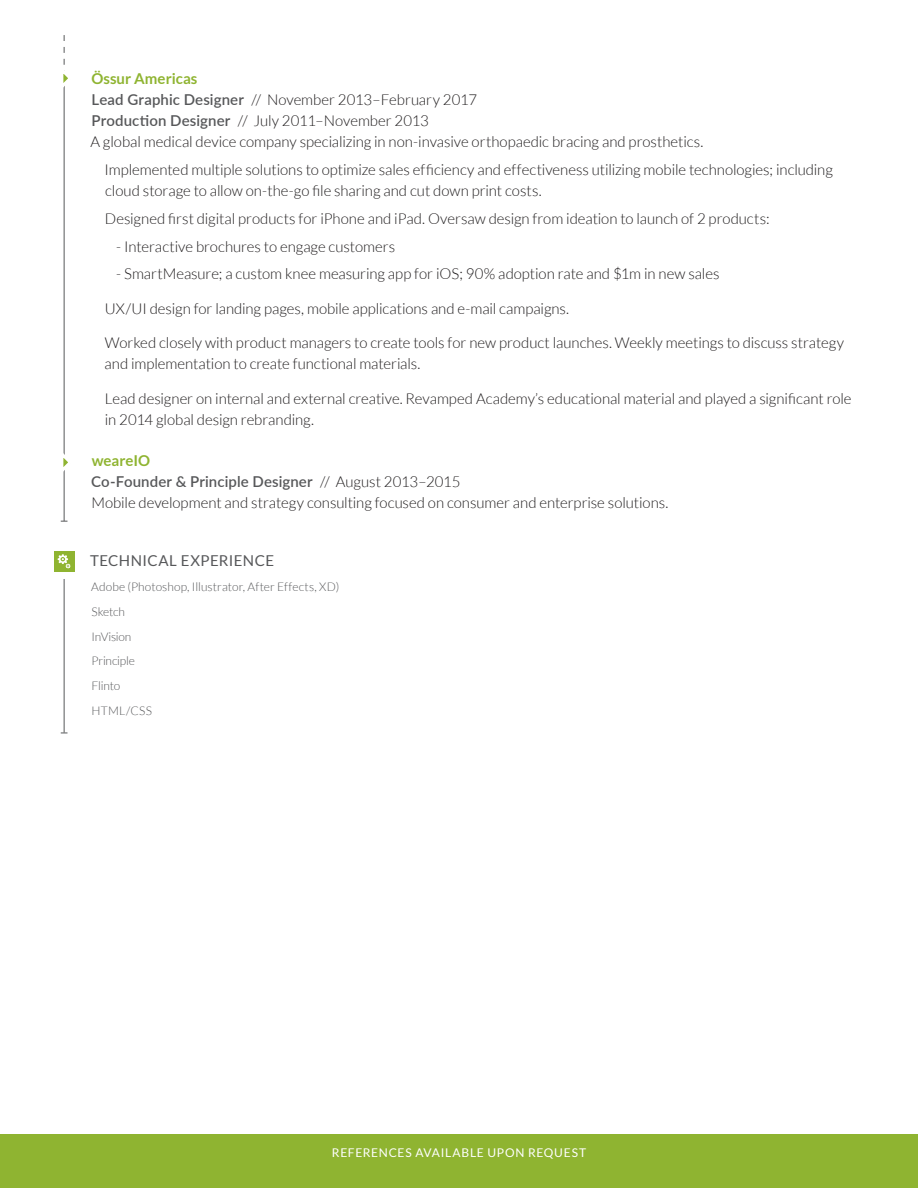
<style>
.page{position:relative;width:918px;height:1188px;background:#fff}
.page>*{position:absolute;margin:0;border:0;box-sizing:border-box;transform-origin:0 0}
.Paragraph_Style_1{font:300 15px/21px "Lato";letter-spacing:-.005em;color:#201d1e}
.Paragraph_Style_1-2{font:600 15px "Lato";letter-spacing:.01em;color:#57585a}
.Paragraph_Style_1-3{font:700 15px "Lato";color:#8fb431}
.t1{font:15px "Lato";letter-spacing:.03em;color:#57585a}
.Paragraph_Style_1-4{font:300 12px "Lato";color:#57585a}
.Paragraph_Style_1-5{font:12px "Lato";letter-spacing:.06em;color:#fff}
.Paragraph_Style_1-6{font:300 12px "Lato";letter-spacing:-.02em;color:#57585a}
.s1{font-weight:600;color:#57585a}
.s2{font-weight:300;color:#201d1e}
</style>
<div class="page">
<div style="left:0;top:1134px;width:918px;height:54px;background:#8fb431"></div>
<hr style="left:64px;top:71px;width:1px;height:450px;background:#57585a">
<svg style="left:63px;top:59px;width:5px;height:35px"></svg>
<svg style="left:63px;top:447px;width:5px;height:31px"></svg>
<hr style="left:64px;top:579px;width:1px;height:154px;background:#57585a">
<div style="left:54px;top:551px;width:20px;height:20px;background:#8fb431"></div>
<svg style="left:58px;top:554px;width:13px;height:14px"></svg>
<p class="Paragraph_Style_1-3" style="left:91px;top:70px;width:108px">Össur Americas</p>
<p class="Paragraph_Style_1" style="left:92px;top:89px;width:387px"><span class="s1">Lead Graphic Designer</span> // November 2013–February 2017</p>
<p class="Paragraph_Style_1" style="left:92px;top:110px;width:339px"><span class="s1">Production Designer</span> // July 2011–November 2013</p>
<p class="Paragraph_Style_1" style="left:90px;top:131px;width:615px">A global medical device company specializing in non-invasive orthopaedic bracing and prosthetics.</p>
<p class="Paragraph_Style_1" style="left:105px;top:159px;width:730px">Implemented multiple solutions to optimize sales efficiency and effectiveness utilizing mobile technologies; including cloud storage to allow on-the-go file sharing and cut down print costs.</p>
<p class="Paragraph_Style_1" style="left:105px;top:208px;width:666px">Designed first digital products for iPhone and iPad. Oversaw design from ideation to launch of 2 products:</p>
<p class="Paragraph_Style_1" style="left:116px;top:236px;width:281px">- Interactive brochures to engage customers</p>
<p class="Paragraph_Style_1" style="left:116px;top:263px;width:605px">- SmartMeasure; a custom knee measuring app for iOS; 90% adoption rate and $1m in new sales</p>
<p class="Paragraph_Style_1" style="left:105px;top:298px;width:466px">UX/UI design for landing pages, mobile applications and e-mail campaigns.</p>
<p class="Paragraph_Style_1" style="left:105px;top:332px;width:741px">Worked closely with product managers to create tools for new product launches. Weekly meetings to discuss strategy and implementation to create functional materials.</p>
<p class="Paragraph_Style_1" style="left:105px;top:388px;width:748px">Lead designer on internal and external creative. Revamped Academy’s educational material and played a significant role in 2014 global design rebranding.</p>
<p class="Paragraph_Style_1-3" style="left:92px;top:452px;width:60px">weareIO</p>
<p class="Paragraph_Style_1-2" style="left:91px;top:471px;width:371px">Co-Founder &amp; Principle Designer <span class="s2">// August 2013–2015</span></p>
<p class="Paragraph_Style_1" style="left:91px;top:492px;width:579px">Mobile development and strategy consulting focused on consumer and enterprise solutions.</p>
<p class="t1" style="left:90px;top:553px;width:186px">TECHNICAL EXPERIENCE</p>
<p class="Paragraph_Style_1-4" style="left:91px;top:580px;width:250px">Adobe (Photoshop, Illustrator, After Effects, XD)</p>
<p class="Paragraph_Style_1-4" style="left:92px;top:605px;width:35px">Sketch</p>
<p class="Paragraph_Style_1-6" style="left:91px;top:630px;width:41px">InVision</p>
<p class="Paragraph_Style_1-4" style="left:91px;top:655px;width:45px">Principle</p>
<p class="Paragraph_Style_1-4" style="left:92px;top:679px;width:30px">Flinto</p>
<p class="Paragraph_Style_1-4" style="left:92px;top:704px;width:62px">HTML/CSS</p>
<p class="Paragraph_Style_1-5" style="left:332px;top:1146px;width:256px">REFERENCES AVAILABLE UPON REQUEST</p>
</div>
